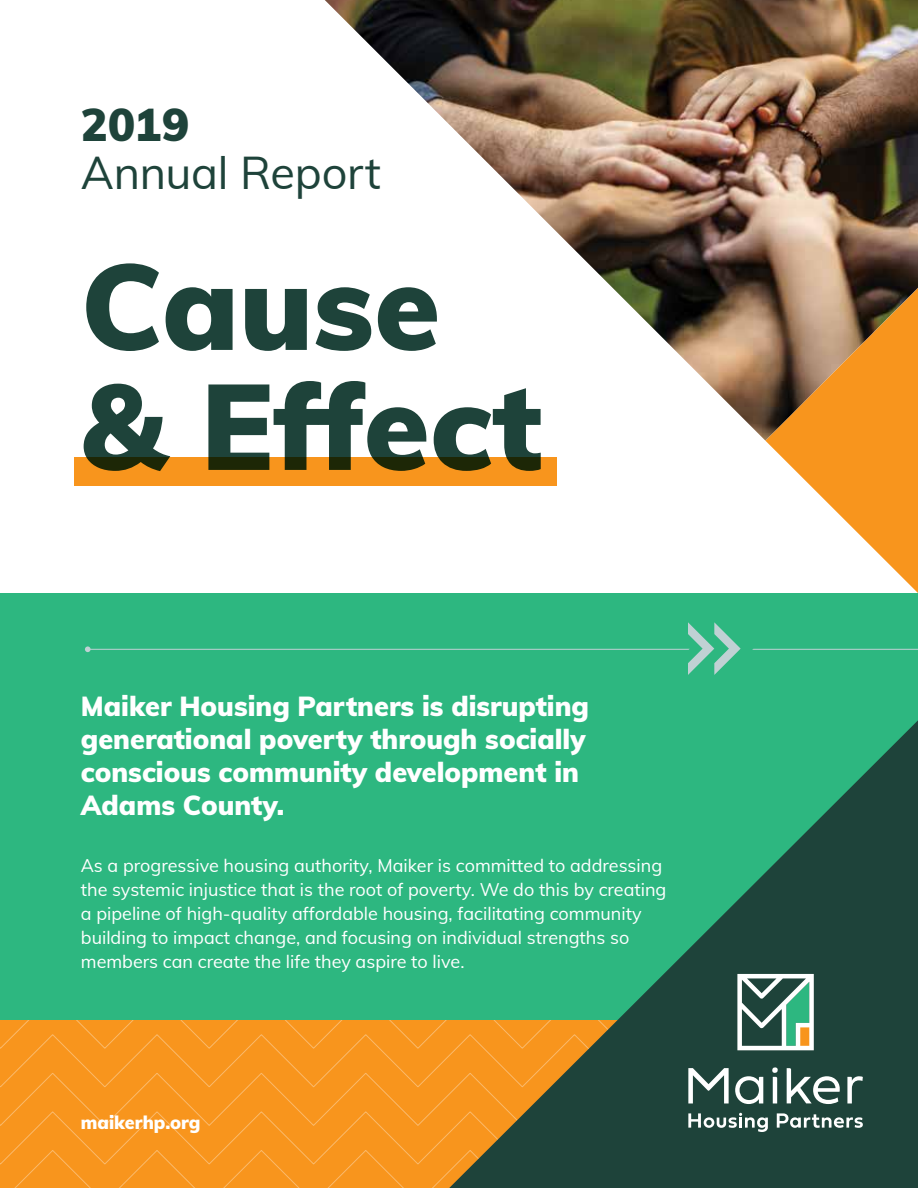
<style>
.page{position:relative;width:918px;height:1188px;background:#fff}
.page>*{position:absolute;margin:0;border:0;box-sizing:border-box;transform-origin:0 0}
.t1{font:900 120px/120px "Muli";color:#1e433a}
.t2{font:45px "Muli";letter-spacing:-.01em;color:#1e433a}
.t3{font:900 45px "Muli";color:#1e433a}
.t4{font:900 27px/33px "Muli";color:#fff}
.t5{font:18px/24px "Muli";color:#fff}
.t6{font:900 18px "Muli";color:#fff}
</style>
<div class="page">
<svg style="left:766px;top:441px;width:152px;height:152px"></svg>
<div style="left:0;top:593px;width:918px;height:430px;background:#2db780"></div>
<div style="left:75px;top:457px;width:482px;height:29px;background:#f8951d"></div>
<div style="left:0;top:1050px;width:422px;height:22px;background:#f8951d"></div>
<div style="left:0;top:1072px;width:422px;height:39px;background:#f8951d"></div>
<div style="left:0;top:1111px;width:422px;height:38px;background:#f8951d"></div>
<div style="left:0;top:1149px;width:422px;height:39px;background:#f8951d"></div>
<img style="left:325px;top:0;width:593px;height:441px">
<hr style="left:88px;top:649px;width:830px;height:1px;background:#c0d1d4">
<svg style="left:85px;top:646px;width:6px;height:6px"></svg>
<svg style="left:679px;top:622px;width:74px;height:53px"></svg>
<svg style="left:422px;top:720px;width:496px;height:468px"></svg>
<svg style="left:0;top:974px;width:918px;height:76px"></svg>
<svg style="left:688px;top:1113px;width:80px;height:19px"></svg>
<svg style="left:777px;top:1113px;width:86px;height:15px"></svg>
<svg style="left:735px;top:1076px;width:28px;height:28px"></svg>
<svg style="left:771px;top:1067px;width:8px;height:36px"></svg>
<svg style="left:847px;top:1076px;width:16px;height:27px"></svg>
<svg style="left:688px;top:1068px;width:41px;height:35px"></svg>
<svg style="left:787px;top:1068px;width:54px;height:36px"></svg>
<h2 class="t3" style="left:81px;top:92px;width:110px">2019</h2>
<h2 class="t2" style="left:81px;top:140px;width:301px">Annual Report</h2>
<h1 class="t1" style="left:81px;top:241px;width:463px">Cause &amp; Effect</h1>
<h3 class="t4" style="left:81px;top:688px;width:510px">Maiker Housing Partners is disrupting generational poverty through socially conscious community development in<br>Adams County.</h3>
<p class="t5" style="left:81px;top:852px;width:587px">As a progressive housing authority, Maiker is committed to addressing the systemic injustice that is the root of poverty. We do this by creating a pipeline of high-quality affordable housing, facilitating community building to impact change, and focusing on individual strengths so members can create the life they aspire to live.</p>
<p class="t6" style="left:81px;top:1109px;width:121px">maikerhp.org</p>
</div>
